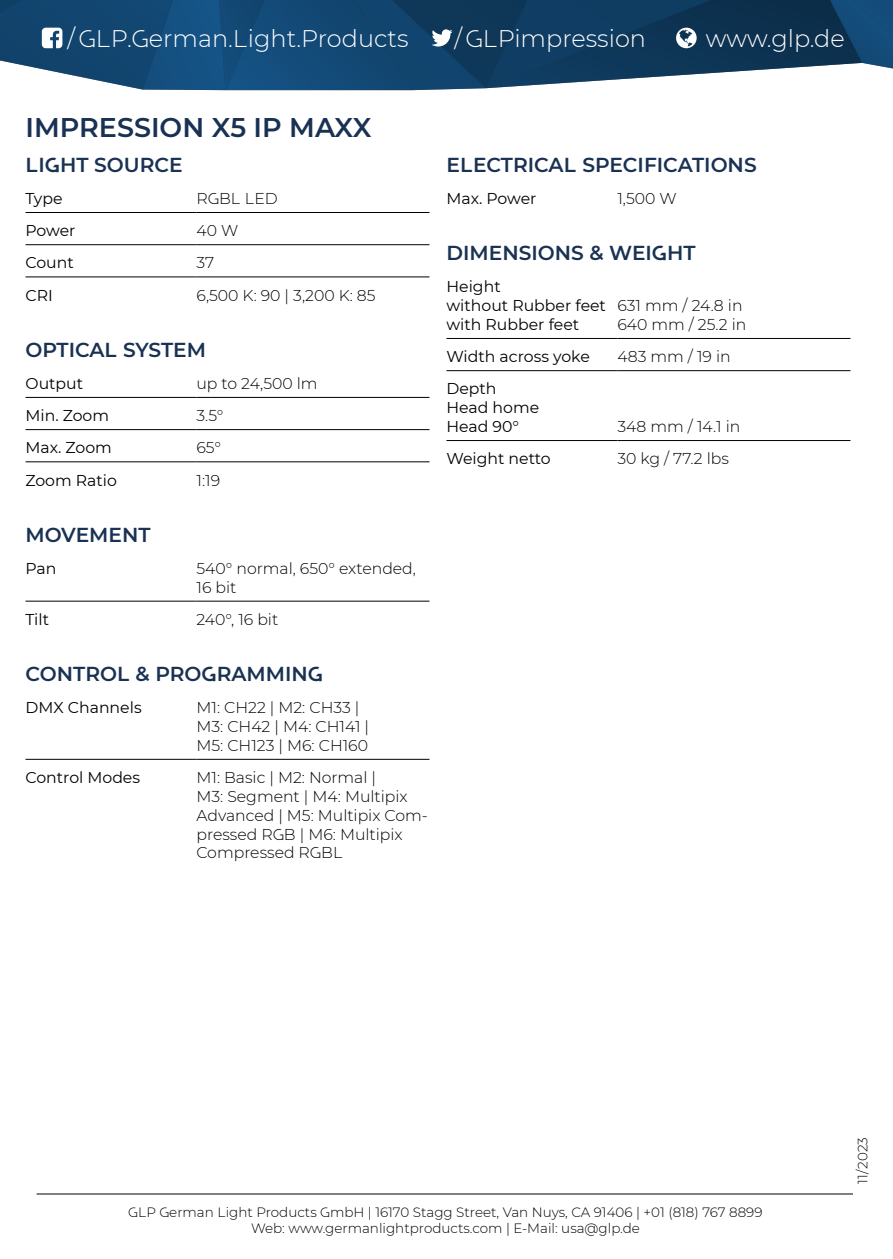
<style>
.page{position:relative;width:893px;height:1259px;background:#fff}
.page>*{position:absolute;margin:0;border:0;box-sizing:border-box;transform-origin:0 0}
.t1{font:600 27px "Ger Li Pro";color:#193152}
.t2{font:300 24px "Ger Li Pro";color:#fff}
.t3{font:600 20.1px "Ger Li Pro";color:#193152}
.t4{font:300 15.6px/18.9px "Ger Li Pro";color:#000}
.t5{font:15.6px/18.9px "Ger Li Pro";color:#000}
.t6{font:300 13.5px/16.2px "Ger Li Pro";color:#000;text-align:center}
</style>
<div class="page">
<hr style="left:37px;top:1193px;width:816px;height:1px;background:#000">
<hr style="left:26px;top:212px;width:170px;height:1px;background:#000">
<hr style="left:196px;top:212px;width:233px;height:1px;background:#000">
<hr style="left:26px;top:244px;width:170px;height:1px;background:#000">
<hr style="left:196px;top:244px;width:233px;height:1px;background:#000">
<hr style="left:26px;top:276px;width:170px;height:1px;background:#000">
<hr style="left:196px;top:276px;width:233px;height:1px;background:#000">
<hr style="left:26px;top:397px;width:170px;height:1px;background:#000">
<hr style="left:196px;top:397px;width:233px;height:1px;background:#000">
<hr style="left:26px;top:429px;width:170px;height:1px;background:#000">
<hr style="left:196px;top:429px;width:233px;height:1px;background:#000">
<hr style="left:26px;top:461px;width:170px;height:1px;background:#000">
<hr style="left:196px;top:461px;width:233px;height:1px;background:#000">
<hr style="left:26px;top:600px;width:170px;height:1px;background:#000">
<hr style="left:196px;top:600px;width:233px;height:1px;background:#000">
<hr style="left:26px;top:759px;width:170px;height:1px;background:#000">
<hr style="left:196px;top:759px;width:233px;height:1px;background:#000">
<hr style="left:446px;top:338px;width:171px;height:1px;background:#000">
<hr style="left:617px;top:338px;width:233px;height:1px;background:#000">
<hr style="left:446px;top:370px;width:171px;height:1px;background:#000">
<hr style="left:617px;top:370px;width:233px;height:1px;background:#000">
<hr style="left:446px;top:440px;width:171px;height:1px;background:#000">
<hr style="left:617px;top:440px;width:233px;height:1px;background:#000">
<svg style="left:0;top:0;width:893px;height:90px;background:#2b5679"></svg>
<h2 class="t2" style="left:68px;top:22px;width:342px">/ GLP.German.Light.Products</h2>
<h2 class="t2" style="left:455px;top:22px;width:193px">/ GLPimpression</h2>
<h2 class="t2" style="left:706px;top:22px;width:140px">www.glp.de</h2>
<h1 class="t1" style="left:26px;top:108px;width:347px">IMPRESSION X5 IP MAXX</h1>
<p class="t3" style="left:26px;top:150px;width:159px">LIGHT SOURCE</p>
<p class="t5" style="left:26px;top:188px;width:39px">Type</p>
<p class="t4" style="left:196px;top:188px;width:83px">RGBL LED</p>
<p class="t5" style="left:26px;top:221px;width:51px">Power</p>
<p class="t4" style="left:196px;top:221px;width:43px">40 W</p>
<p class="t5" style="left:26px;top:253px;width:50px">Count</p>
<p class="t4" style="left:196px;top:253px;width:19px">37</p>
<p class="t5" style="left:26px;top:285px;width:29px">CRI</p>
<p class="t4" style="left:196px;top:285px;width:181px">6,500 K: 90 | 3,200 K: 85</p>
<p class="t3" style="left:26px;top:335px;width:182px">OPTICAL SYSTEM</p>
<p class="t5" style="left:26px;top:373px;width:59px">Output</p>
<p class="t4" style="left:196px;top:373px;width:123px">up to 24,500 lm</p>
<p class="t5" style="left:26px;top:405px;width:85px">Min. Zoom</p>
<p class="t4" style="left:196px;top:405px;width:28px">3.5°</p>
<p class="t5" style="left:26px;top:438px;width:88px">Max. Zoom</p>
<p class="t4" style="left:196px;top:438px;width:26px">65°</p>
<p class="t5" style="left:26px;top:470px;width:93px">Zoom Ratio</p>
<p class="t4" style="left:196px;top:470px;width:25px">1:19</p>
<p class="t3" style="left:26px;top:520px;width:126px">MOVEMENT</p>
<p class="t5" style="left:26px;top:558px;width:32px">Pan</p>
<p class="t4" style="left:196px;top:558px;width:221px">540° normal, 650° extended,<br>16 bit</p>
<p class="t5" style="left:26px;top:609px;width:25px">Tilt</p>
<p class="t4" style="left:196px;top:609px;width:83px">240°, 16 bit</p>
<p class="t3" style="left:26px;top:659px;width:299px">CONTROL &amp; PROGRAMMING</p>
<p class="t5" style="left:26px;top:697px;width:118px">DMX Channels</p>
<p class="t4" style="left:196px;top:697px;width:174px">M1: CH22 | M2: CH33 |<br>M3: CH42 | M4: CH141 |<br>M5: CH123 | M6: CH160</p>
<p class="t5" style="left:26px;top:767px;width:116px">Control Modes</p>
<p class="t4" style="left:196px;top:767px;width:233px">M1: Basic | M2: Normal |<br>M3: Segment | M4: Multipix<br>Advanced | M5: Multipix Com&shy;pressed RGB | M6: Multipix<br>Compressed RGBL</p>
<p class="t3" style="left:446px;top:150px;width:312px">ELECTRICAL SPECIFICATIONS</p>
<p class="t5" style="left:446px;top:188px;width:92px">Max. Power</p>
<p class="t4" style="left:617px;top:188px;width:61px">1,500 W</p>
<p class="t3" style="left:446px;top:239px;width:251px">DIMENSIONS &amp; WEIGHT</p>
<p class="t5" style="left:446px;top:277px;width:161px">Height<br>without Rubber feet with Rubber feet</p>
<p class="t4" style="left:617px;top:296px;width:130px">631 mm / 24.8 in<br>640 mm / 25.2 in</p>
<p class="t5" style="left:446px;top:347px;width:145px">Width across yoke</p>
<p class="t4" style="left:617px;top:347px;width:115px">483 mm / 19 in</p>
<p class="t5" style="left:446px;top:379px;width:94px">Depth<br>Head home<br>Head 90°</p>
<p class="t4" style="left:617px;top:416px;width:124px">348 mm / 14.1 in</p>
<p class="t5" style="left:446px;top:449px;width:106px">Weight netto</p>
<p class="t4" style="left:617px;top:449px;width:113px">30 kg / 77.2 lbs</p>
<p class="t6" style="left:128px;top:1204px;width:636px">GLP German Light Products GmbH | 16170 Stagg Street, Van Nuys, CA 91406 | +01 (818) 767 8899<br>Web: www.germanlightproducts.com | E-Mail: usa@glp.de</p>
<p class="t6" style="left:854px;top:1183px;width:48px;rotate:-90deg">11/2023</p>
</div>
